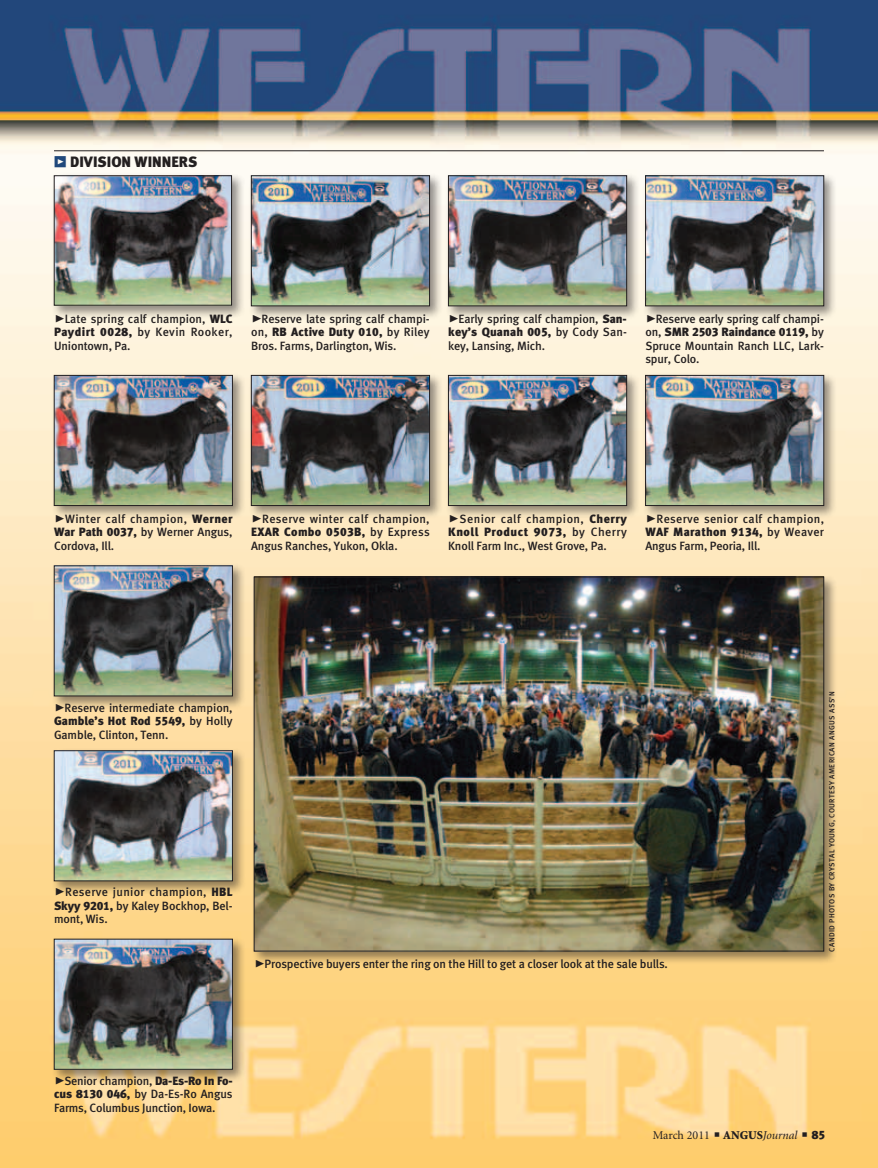
<style>
.page{position:relative;width:878px;height:1168px;background:#fff}
.page>*{position:absolute;margin:0;border:0;box-sizing:border-box;transform-origin:0 0}
.t1{font:15px "Meta Black LF";color:#231f20}
.cutlines{font:12px/13.5px "Meta Medium LF";letter-spacing:-.01em;color:#231f20;text-align:justify}
.t2{font:12px "Minion";color:#231f20}
.photo_credit{font:7.5px "Meta Medium LF";letter-spacing:.05em;color:#231f20}
.s1{font-family:"Meta Black Expert";color:#20487b}
.s2{font-family:"Meta Black Caps Expert";font-size:21px}
.s3{font-family:"Meta Black LF"}
.s4{font-weight:900}
.s5{font-style:italic}
</style>
<div class="page">
<img style="left:0;top:0;width:878px;height:1168px">
<div style="left:251px;top:574px;width:586px;height:391px;background:#231f20;opacity:.5"></div>
<img style="left:256px;top:579px;width:566px;height:370px">
<div style="left:51px;top:173px;width:194px;height:146px;background:#231f20;opacity:.5"></div>
<img style="left:56px;top:178px;width:174px;height:125px">
<div style="left:54px;top:176px;width:178px;height:129px;border:1px solid #231f20"></div>
<div style="left:642px;top:173px;width:195px;height:146px;background:#231f20;opacity:.5"></div>
<img style="left:647px;top:178px;width:175px;height:126px">
<div style="left:645px;top:176px;width:179px;height:130px;border:1px solid #231f20"></div>
<div style="left:445px;top:173px;width:195px;height:146px;background:#231f20;opacity:.5"></div>
<img style="left:450px;top:178px;width:175px;height:126px">
<div style="left:448px;top:176px;width:179px;height:130px;border:1px solid #231f20"></div>
<div style="left:248px;top:173px;width:195px;height:146px;background:#231f20;opacity:.5"></div>
<img style="left:253px;top:178px;width:174px;height:126px">
<hr style="left:54px;top:151px;width:770px;height:1px;background:#231f20">
<div style="left:51px;top:372px;width:195px;height:147px;background:#231f20;opacity:.5"></div>
<img style="left:56px;top:377px;width:174px;height:127px">
<div style="left:54px;top:375px;width:178px;height:131px;border:1px solid #231f20"></div>
<div style="left:51px;top:563px;width:195px;height:146px;background:#231f20;opacity:.5"></div>
<img style="left:56px;top:568px;width:174px;height:126px">
<div style="left:642px;top:372px;width:195px;height:147px;background:#231f20;opacity:.5"></div>
<img style="left:647px;top:377px;width:175px;height:127px">
<div style="left:645px;top:375px;width:179px;height:131px;border:1px solid #231f20"></div>
<div style="left:445px;top:372px;width:195px;height:147px;background:#231f20;opacity:.5"></div>
<img style="left:450px;top:377px;width:175px;height:127px">
<div style="left:448px;top:375px;width:179px;height:131px;border:1px solid #231f20"></div>
<div style="left:51px;top:936px;width:195px;height:147px;background:#231f20;opacity:.5"></div>
<img style="left:56px;top:941px;width:174px;height:126px">
<div style="left:248px;top:372px;width:195px;height:147px;background:#231f20;opacity:.5"></div>
<img style="left:253px;top:377px;width:174px;height:127px">
<div style="left:251px;top:375px;width:178px;height:131px;border:1px solid #231f20"></div>
<div style="left:51px;top:747px;width:195px;height:147px;background:#231f20;opacity:.5"></div>
<img style="left:56px;top:752px;width:174px;height:127px">
<div style="left:54px;top:750px;width:178px;height:131px;border:1px solid #231f20"></div>
<p class="t1" style="left:54px;top:153px;width:145px"><span class="s1">z</span> DIVISION WINNERS</p>
<p class="cutlines" style="left:54px;top:312px;width:180px"><span class="s2">@</span>Late spring calf champion, <span class="s3">WLC Paydirt 0028,</span> by Kevin Rooker, Uniontown, Pa.</p>
<p class="cutlines" style="left:645px;top:312px;width:180px"><span class="s2">@</span>Reserve early spring calf champi&shy;on, <span class="s3">SMR 2503 Raindance 0119,</span> by Spruce Mountain Ranch LLC, Lark&shy;spur, Colo.</p>
<p class="cutlines" style="left:251px;top:312px;width:180px"><span class="s2">@</span>Reserve late spring calf champi&shy;on, <span class="s3">RB Active Duty 010,</span> by Riley Bros. Farms, Darlington, Wis.</p>
<p class="cutlines" style="left:448px;top:312px;width:180px"><span class="s2">@</span>Early spring calf champion, <span class="s3">San&shy;key’s Quanah 005,</span> by Cody San&shy;key, Lansing, Mich.</p>
<p class="cutlines" style="left:54px;top:512px;width:180px"><span class="s2">@</span>Winter calf champion, <span class="s3">Werner War Path 0037,</span> by Werner Angus, Cordova, Ill.</p>
<p class="cutlines" style="left:251px;top:512px;width:180px"><span class="s2">@</span>Reserve winter calf champion, <span class="s3">EXAR Combo 0503B,</span> by Express Angus Ranches, Yukon, Okla.</p>
<p class="cutlines" style="left:448px;top:512px;width:180px"><span class="s2">@</span>Senior calf champion, <span class="s3">Cherry Knoll Product 9073,</span> by Cherry Knoll Farm Inc., West Grove, Pa.</p>
<p class="cutlines" style="left:645px;top:512px;width:180px"><span class="s2">@</span>Reserve senior calf champion, <span class="s3">WAF Marathon 9134,</span> by Weaver Angus Farm, Peoria, Ill.</p>
<p class="cutlines" style="left:54px;top:700px;width:180px"><span class="s2">@</span>Reserve intermediate champion, <span class="s3">Gamble’s Hot Rod 5549,</span> by Holly Gamble, Clinton, Tenn.</p>
<p class="cutlines" style="left:54px;top:885px;width:180px"><span class="s2">@</span>Reserve junior champion, <span class="s3">HBL Skyy 9201,</span> by Kaley Bockhop, Bel&shy;mont, Wis.</p>
<p class="cutlines" style="left:254px;top:956px;width:415px"><span class="s2">@</span>Prospective buyers enter the ring on the Hill to get a closer look at the sale bulls.</p>
<p class="photo_credit" style="left:827px;top:952px;width:262px;rotate:-90deg">CANDID PHOTOS BY CRYSTAL YOUNG, COURTESY AMERICAN ANGUS ASS’N</p>
<p class="cutlines" style="left:54px;top:1074px;width:180px"><span class="s2">@</span>Senior champion, <span class="s3">Da-Es-Ro In Fo&shy;cus 8130 046,</span> by Da-Es-Ro Angus Farms, Columbus Junction, Iowa.</p>
<p class="t2" style="left:652px;top:1129px;width:174px">March 2011 ■ <span class="s4">ANGUS</span><span class="s5">Journal</span> ■ <span class="s3">85</span></p>
</div>
